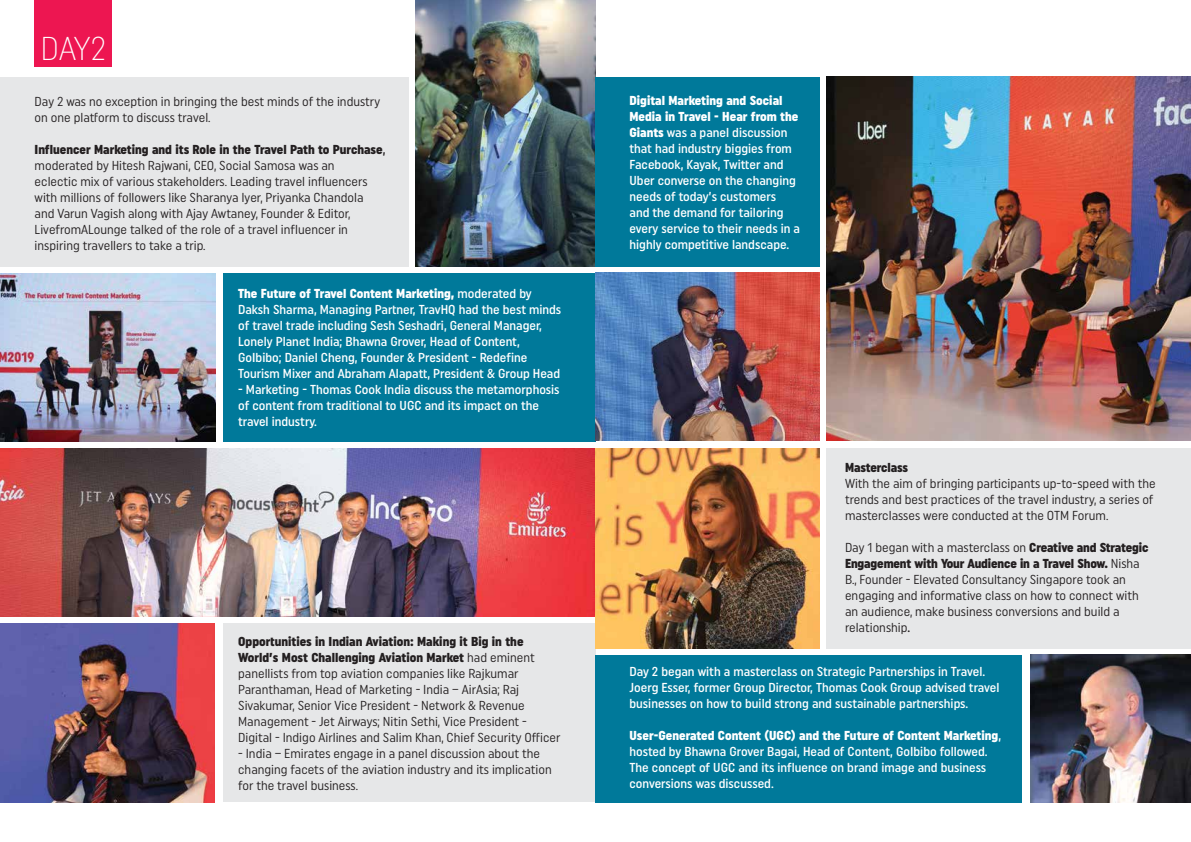
<style>
.page{position:relative;width:1191px;height:842px;background:#fff}
.page>*{position:absolute;margin:0;border:0;box-sizing:border-box;transform-origin:0 0}
.t1{font:300 33px "Uniform Condensed";color:#fff}
.t2{font:13px/16px "Uniform Condensed";color:#231f20}
.t3{font:500 13px/16px "Uniform Condensed";color:#fff}
.t4{font:900 13px "Uniform Condensed";letter-spacing:-.01em;color:#231f20}
.s1{font-weight:900}
.s2{font-weight:500}
</style>
<div class="page">
<img style="left:0;top:448px;width:595px;height:169px">
<div style="left:0;top:77px;width:409px;height:190px;background:#e6e7e8"></div>
<div style="left:223px;top:624px;width:372px;height:178px;background:#e6e7e8"></div>
<div style="left:35px;top:0;width:77px;height:67px;background:#ed1651"></div>
<img style="left:415px;top:0;width:180px;height:267px">
<img style="left:0;top:273px;width:215px;height:169px">
<img style="left:0;top:624px;width:214px;height:178px">
<div style="left:223px;top:273px;width:372px;height:169px;background:#00799a"></div>
<img style="left:595px;top:272px;width:224px;height:169px">
<img style="left:595px;top:448px;width:224px;height:200px">
<img style="left:826px;top:77px;width:365px;height:364px">
<div style="left:595px;top:77px;width:224px;height:190px;background:#00799a"></div>
<div style="left:595px;top:655px;width:427px;height:147px;background:#00799a"></div>
<div style="left:826px;top:448px;width:365px;height:200px;background:#e6e7e8"></div>
<img style="left:1030px;top:655px;width:161px;height:147px">
<h1 class="t1" style="left:40px;top:29px;width:68px">DAY2</h1>
<p class="t2" style="left:35px;top:93px;width:347px">Day 2 was no exception in bringing the best minds of the industry on one platform to discuss travel.</p>
<p class="t2" style="left:35px;top:141px;width:352px"><span class="s1">Influencer Marketing and its Role in the Travel Path to Purchase</span><span class="s2">, </span>moderated by Hitesh Rajwani, CEO, Social Samosa was an<br>eclectic mix of various stakeholders. Leading travel influencers with millions of followers like Sharanya Iyer, Priyanka Chandola and Varun Vagish along with Ajay Awtaney, Founder &amp; Editor, LivefromALounge talked of the role of a travel influencer in inspiring travellers to take a trip.</p>
<p class="t3" style="left:238px;top:285px;width:325px"><span class="s1">The Future of Travel Content Marketing,</span> moderated by Daksh Sharma, Managing Partner, TravHQ had the best minds of travel trade including Sesh Seshadri, General Manager, Lonely Planet India; Bhawna Grover, Head of Content, GoIbibo; Daniel Cheng, Founder &amp; President - Redefine Tourism Mixer and Abraham Alapatt, President &amp; Group Head</p>
<p class="t3" style="left:238px;top:381px;width:323px">- Marketing - Thomas Cook India discuss the metamorphosis of content from traditional to UGC and its impact on the travel industry.</p>
<p class="t2" style="left:238px;top:633px;width:324px"><span class="s1">Opportunities in Indian Aviation: Making it Big in the World’s Most Challenging Aviation Market</span> had eminent panellists from top aviation companies like Rajkumar Paranthaman, Head of Marketing - India – AirAsia; Raj Sivakumar, Senior Vice President - Network &amp; Revenue Management - Jet Airways; Nitin Sethi, Vice President - Digital - Indigo Airlines and Salim Khan, Chief Security Officer</p>
<p class="t2" style="left:238px;top:745px;width:315px">- India – Emirates engage in a panel discussion about the changing facets of the aviation industry and its implication for the travel business.</p>
<p class="t3" style="left:629px;top:92px;width:172px"><span class="s1">Digital Marketing and Social<br>Media in Travel - Hear from the<br>Giants</span> was a panel discussion that had industry biggies from<br>Facebook, Kayak, Twitter and<br>Uber converse on the changing needs of today’s customers<br>and the demand for tailoring every service to their needs in a highly competitive landscape.</p>
<p class="t4" style="left:845px;top:460px;width:65px">Masterclass</p>
<p class="t2" style="left:845px;top:475px;width:312px">With the aim of bringing participants up-to-speed with the trends and best practices of the travel industry, a series of masterclasses were conducted at the OTM Forum.</p>
<p class="t2" style="left:845px;top:539px;width:305px">Day 1 began with a masterclass on <span class="s1">Creative and Strategic Engagement with Your Audience in a Travel Show.</span> Nisha B., Founder - Elevated Consultancy Singapore took an engaging and informative class on how to connect with an audience, make business conversions and build a relationship<span class="s2">.</span></p>
<p class="t3" style="left:629px;top:663px;width:371px">Day 2 began with a masterclass on Strategic Partnerships in Travel.<br>Joerg Esser, former Group Director, Thomas Cook Group advised travel businesses on how to build strong and sustainable partnerships.</p>
<p class="t3" style="left:629px;top:727px;width:373px"><span class="s1">User-Generated Content (UGC) and the Future of Content Marketing</span>, hosted by Bhawna Grover Bagai, Head of Content, GoIbibo followed.<br>The concept of UGC and its influence on brand image and business conversions was discussed.</p>
</div>
